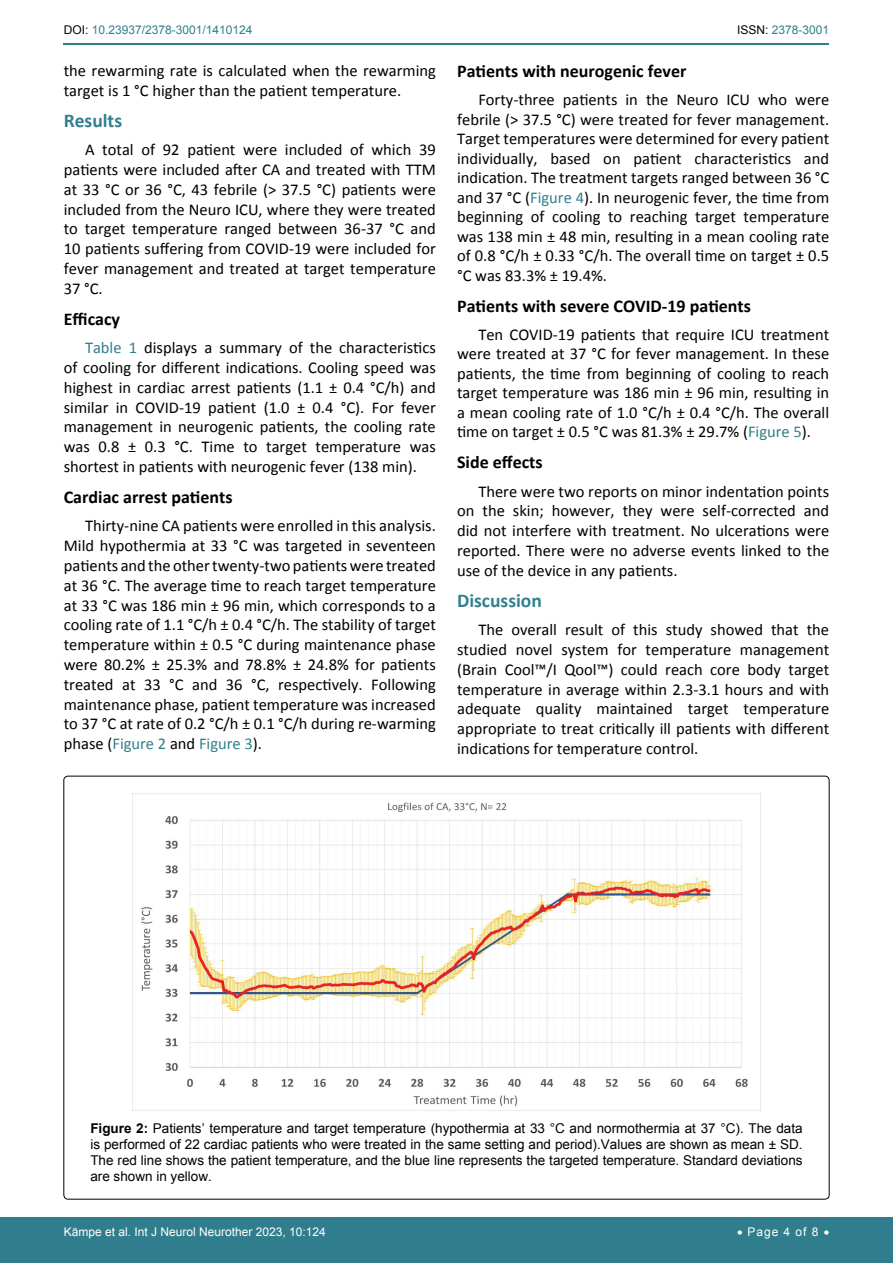
<style>
.page{position:relative;width:893px;height:1263px;background:#fff}
.page>*{position:absolute;margin:0;border:0;box-sizing:border-box;transform-origin:0 0}
.t1{font:700 19.5px "Calibri";color:#30808d}
.t2{font:700 18px "Calibri";color:#000}
.t3{font:16.5px/19.8px "Calibri";color:#000;text-align:justify}
.t4{font:13.5px/16.2px "Arial";color:#000;text-align:justify}
.t5{font:12px "Arial";color:#fff}
.t6{font:12px "Arial";color:#30808d}
.s1{color:#000}
.s2{color:#30808d}
.s3{font-weight:700}
</style>
<div class="page">
<hr style="left:64px;top:43px;width:765px;height:2px;background:#30808d">
<div style="left:0;top:1217px;width:893px;height:46px;background:#307d8d"></div>
<img style="left:141px;top:802px;width:607px;height:304px">
<p class="t6" style="left:64px;top:22px;width:190px"><span class="s1">DOI:</span> 10.23937/2378-3001/1410124</p>
<p class="t6" style="left:737px;top:22px;width:94px"><span class="s1">ISSN:</span> 2378-3001</p>
<p class="t3" style="left:64px;top:61px;width:374px">the rewarming rate is calculated when the rewarming target is 1 °C higher than the patient temperature.</p>
<p class="t1" style="left:64px;top:108px;width:60px">Results</p>
<p class="t3" style="left:64px;top:140px;width:374px;text-indent:21px">A total of 92 patient were included of which 39 patients were included after CA and treated with TTM at 33 °C or 36 °C, 43 febrile (&gt; 37.5 °C) patients were included from the Neuro ICU, where they were treated to target temperature ranged between 36-37 °C and 10 patients suffering from COVID-19 were included for fever management and treated at target temperature 37 °C.</p>
<p class="t2" style="left:64px;top:307px;width:58px">Efficacy</p>
<p class="t3" style="left:64px;top:338px;width:374px;text-indent:21px"><span class="s2">Table 1</span> displays a summary of the characteristics of cooling for different indications. Cooling speed was highest in cardiac arrest patients (1.1 ± 0.4 °C/h) and similar in COVID-19 patient (1.0 ± 0.4 °C). For fever management in neurogenic patients, the cooling rate was 0.8 ± 0.3 °C. Time to target temperature was shortest in patients with neurogenic fever (138 min).</p>
<p class="t2" style="left:64px;top:485px;width:170px">Cardiac arrest patients</p>
<p class="t3" style="left:64px;top:516px;width:374px;text-indent:21px">Thirty-nine CA patients were enrolled in this analysis.<br>Mild hypothermia at 33 °C was targeted in seventeen patients and the other twenty-two patients were treated at 36 °C. The average time to reach target temperature at 33 °C was 186 min ± 96 min, which corresponds to a cooling rate of 1.1 °C/h ± 0.4 °C/h. The stability of target temperature within ± 0.5 °C during maintenance phase were 80.2% ± 25.3% and 78.8% ± 24.8% for patients treated at 33 °C and 36 °C, respectively. Following maintenance phase, patient temperature was increased to 37 °C at rate of 0.2 °C/h ± 0.1 °C/h during re-warming phase (<span class="s2">Figure 2</span> and <span class="s2">Figure 3</span>).</p>
<p class="t2" style="left:457px;top:60px;width:231px">Patients with neurogenic fever</p>
<p class="t3" style="left:457px;top:90px;width:374px;text-indent:21px">Forty-three patients in the Neuro ICU who were febrile (&gt; 37.5 °C) were treated for fever management.<br>Target temperatures were determined for every patient individually, based on patient characteristics and indication. The treatment targets ranged between 36 °C and 37 °C (<span class="s2">Figure 4</span>). In neurogenic fever, the time from beginning of cooling to reaching target temperature was 138 min ± 48 min, resulting in a mean cooling rate of 0.8 °C/h ± 0.33 °C/h. The overall time on target ± 0.5 °C was 83.3% ± 19.4%.</p>
<p class="t2" style="left:457px;top:294px;width:295px">Patients with severe COVID-19 patients</p>
<p class="t3" style="left:457px;top:325px;width:374px;text-indent:21px">Ten COVID-19 patients that require ICU treatment were treated at 37 °C for fever management. In these patients, the time from beginning of cooling to reach target temperature was 186 min ± 96 min, resulting in a mean cooling rate of 1.0 °C/h ± 0.4 °C/h. The overall time on target ± 0.5 °C was 81.3% ± 29.7% (<span class="s2">Figure 5</span>).</p>
<p class="t2" style="left:457px;top:451px;width:87px">Side effects</p>
<p class="t3" style="left:457px;top:481px;width:374px;text-indent:21px">There were two reports on minor indentation points on the skin; however, they were self-corrected and did not interfere with treatment. No ulcerations were reported. There were no adverse events linked to the use of the device in any patients.</p>
<p class="t1" style="left:457px;top:588px;width:86px">Discussion</p>
<p class="t3" style="left:457px;top:620px;width:374px;text-indent:21px">The overall result of this study showed that the studied novel system for temperature management (Brain Cool™/I Qool™) could reach core body target temperature in average within 2.3-3.1 hours and with adequate quality maintained target temperature appropriate to treat critically ill patients with different indications for temperature control.</p>
<p class="t4" style="left:90px;top:1120px;width:714px"><span class="s3">Figure 2:</span> Patients’ temperature and target temperature (hypothermia at 33 °C and normothermia at 37 °C). The data is performed of 22 cardiac patients who were treated in the same setting and period).Values are shown as mean ± SD.<br>The red line shows the patient temperature, and the blue line represents the targeted temperature. Standard deviations are shown in yellow.</p>
<p class="t5" style="left:64px;top:1223px;width:264px">Kämpe et al. Int J Neurol Neurother 2023, 10:124</p>
<p class="t5" style="left:737px;top:1223px;width:94px">• Page 4 of 8 •</p>
</div>
